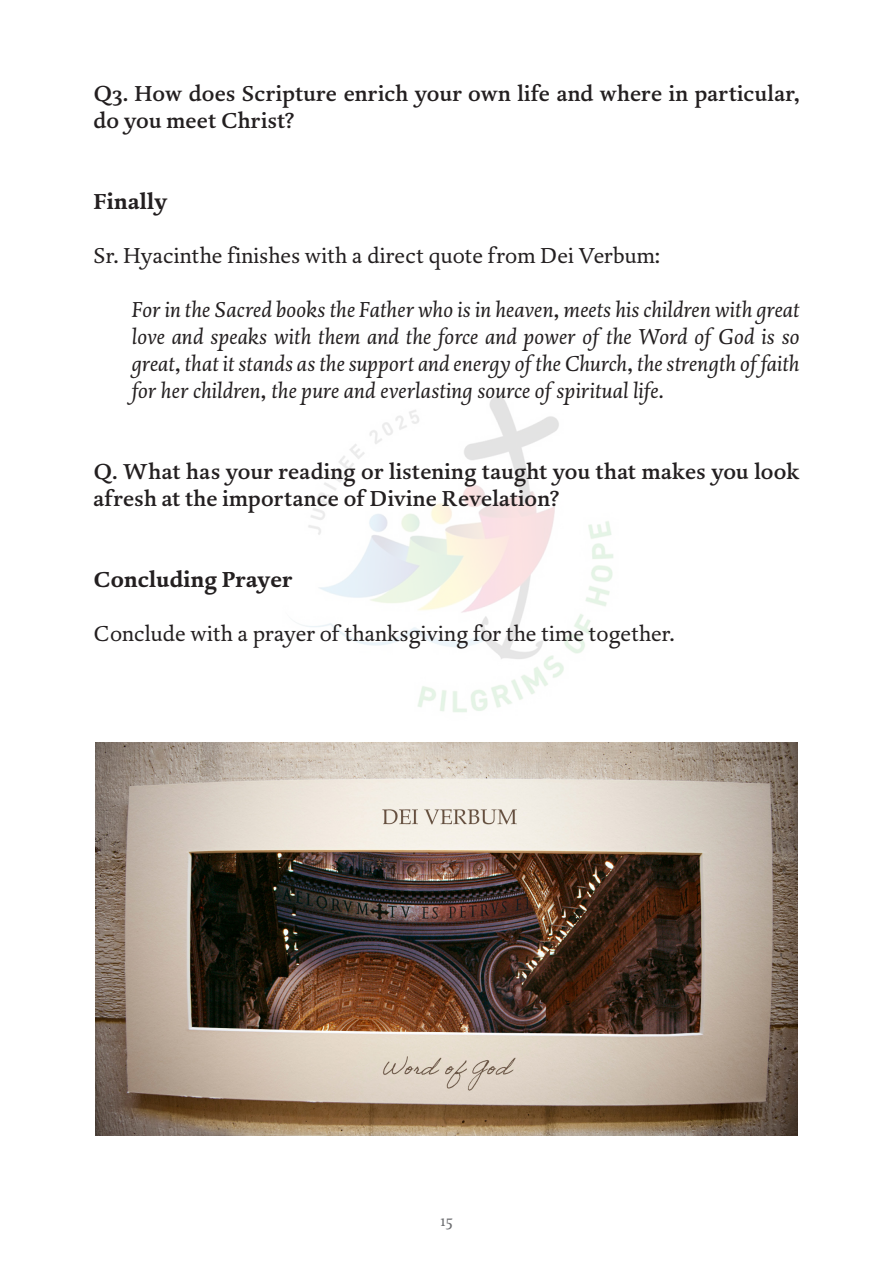
<style>
.page{position:relative;width:893px;height:1263px;background:#fff}
.page>*{position:absolute;margin:0;border:0;box-sizing:border-box;transform-origin:0 0}
.t1{font:italic 22.5px/27px "DTL Dorian ST";letter-spacing:.01em;color:#231f20;text-align:justify}
.t2{font:500 22.5px/27px "DTL Dorian ST";letter-spacing:.01em;color:#231f20}
.t3{font:22.5px "DTL Dorian ST";letter-spacing:.01em;color:#231f20}
.t4{font:700 22.5px "DTL Dorian ST";letter-spacing:.01em;color:#231f20}
.t5{font:16.5px "DTL Dorian ST";color:#6c6d70}
</style>
<div class="page">
<img style="left:298px;top:396px;width:315px;height:316px">
<img style="left:95px;top:742px;width:703px;height:393px">
<p class="t2" style="left:94px;top:81px;width:707px">Q3. How does Scripture enrich your own life and where in particular, do you meet Christ?</p>
<p class="t4" style="left:94px;top:187px;width:75px">Finally</p>
<p class="t3" style="left:94px;top:242px;width:568px">Sr. Hyacinthe finishes with a direct quote from Dei Verbum:</p>
<p class="t1" style="left:132px;top:297px;width:669px">For in the Sacred books the Father who is in heaven, meets his children with great love and speaks with them and the force and power of the Word of God is so great, that it stands as the support and energy of the Church, the strength of faith for her children, the pure and everlasting source of spiritual life.</p>
<p class="t2" style="left:94px;top:459px;width:707px">Q. What has your reading or listening taught you that makes you look afresh at the importance of Divine Revelation?</p>
<p class="t4" style="left:94px;top:565px;width:200px">Concluding Prayer</p>
<p class="t3" style="left:94px;top:620px;width:582px">Conclude with a prayer of thanksgiving for the time together.</p>
<p class="t5" style="left:440px;top:1211px;width:14px">15</p>
</div>
